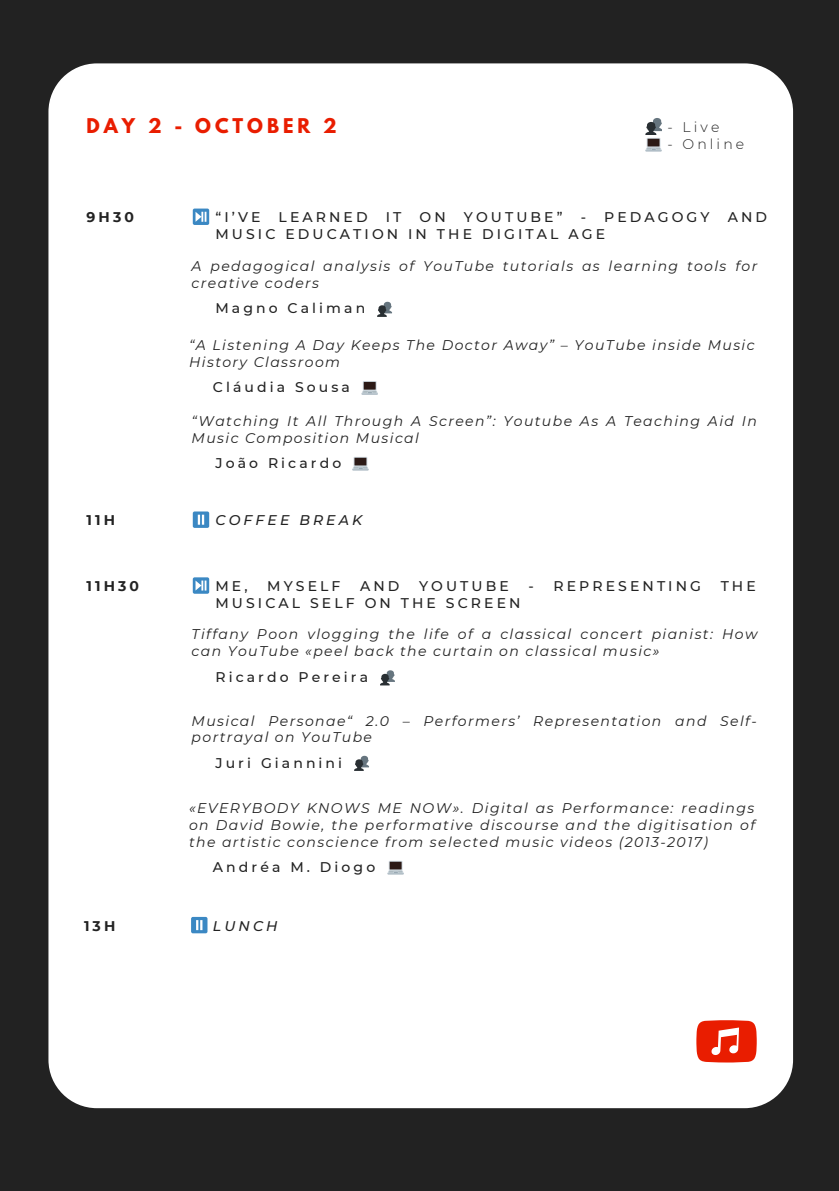
<style>
.page{position:relative;width:839px;height:1191px;background:#fff}
.page>*{position:absolute;margin:0;border:0;box-sizing:border-box;transform-origin:0 0}
.t1{font:700 18px "League Spartan";letter-spacing:.22em;color:#e91d00}
.t2{font:italic 14px/17px "Montserrat";letter-spacing:.1em;color:#222}
.t3{font:500 14px "Montserrat";letter-spacing:.22em;color:#222}
.t4{font:italic 500 14px "Montserrat";letter-spacing:.22em;color:#222}
.t5{font:700 14px "Montserrat";letter-spacing:.22em;color:#222}
.t6{font:300 14px "Montserrat";letter-spacing:.22em;color:#222}
</style>
<div class="page">
<div style="left:0;top:0;width:838px;height:1191px;background:#222"></div>
<div style="left:48px;top:63px;width:745px;height:1045px;background:#fff;border-radius:48px"></div>
<svg style="left:696px;top:1020px;width:60px;height:43px;background:#ed472f"></svg>
<div style="left:191px;top:917px;width:16px;height:16px;background:#3b88c3;border-radius:2px"></div>
<svg style="left:196px;top:920px;width:6px;height:10px"></svg>
<svg style="left:193px;top:511px;width:16px;height:17px"></svg>
<svg style="left:198px;top:515px;width:6px;height:10px"></svg>
<svg style="left:193px;top:209px;width:16px;height:16px"></svg>
<svg style="left:195px;top:212px;width:11px;height:10px"></svg>
<svg style="left:193px;top:577px;width:16px;height:17px"></svg>
<svg style="left:195px;top:581px;width:11px;height:10px"></svg>
<svg style="left:377px;top:302px;width:15px;height:15px"></svg>
<svg style="left:380px;top:670px;width:15px;height:15px"></svg>
<svg style="left:354px;top:756px;width:15px;height:15px"></svg>
<svg style="left:361px;top:381px;width:17px;height:14px"></svg>
<svg style="left:352px;top:457px;width:17px;height:14px"></svg>
<svg style="left:387px;top:861px;width:17px;height:14px"></svg>
<svg style="left:645px;top:118px;width:16px;height:34px"></svg>
<p class="t1" style="left:87px;top:117px;width:252px">DAY 2 - OCTOBER 2</p>
<p class="t6" style="left:667px;top:118px;width:53px">- Live</p>
<p class="t6" style="left:667px;top:135px;width:78px">- Online</p>
<p class="t5" style="left:87px;top:209px;width:49px">9H30</p>
<p class="t3" style="left:215px;top:209px;width:47px">“I’VE</p>
<p class="t3" style="left:278px;top:209px;width:90px">LEARNED</p>
<p class="t3" style="left:386px;top:209px;width:17px">IT</p>
<p class="t3" style="left:419px;top:209px;width:28px">ON</p>
<p class="t3" style="left:464px;top:209px;width:100px">YOUTUBE”</p>
<p class="t3" style="left:580px;top:209px;width:130px">- PEDAGOGY</p>
<p class="t3" style="left:727px;top:209px;width:41px">AND</p>
<p class="t3" style="left:215px;top:226px;width:391px">MUSIC EDUCATION IN THE DIGITAL AGE</p>
<p class="t2" style="left:192px;top:257px;width:567px">A pedagogical analysis of YouTube tutorials as learning tools for creative coders</p>
<p class="t3" style="left:215px;top:299px;width:151px">Magno Caliman</p>
<p class="t2" style="left:189px;top:336px;width:567px">“A Listening A Day Keeps The Doctor Away” – YouTube inside Music<br>History Classroom</p>
<p class="t3" style="left:213px;top:378px;width:138px">Cláudia Sousa</p>
<p class="t2" style="left:192px;top:413px;width:566px">“Watching It All Through A Screen”: Youtube As A Teaching Aid In<br>Music Composition Musical</p>
<p class="t3" style="left:215px;top:455px;width:127px">João Ricardo</p>
<p class="t5" style="left:87px;top:512px;width:30px">11H</p>
<p class="t4" style="left:215px;top:512px;width:148px">COFFEE BREAK</p>
<p class="t5" style="left:87px;top:577px;width:54px">11H30</p>
<p class="t3" style="left:215px;top:577px;width:34px">ME,</p>
<p class="t3" style="left:267px;top:577px;width:75px">MYSELF</p>
<p class="t3" style="left:360px;top:577px;width:41px">AND</p>
<p class="t3" style="left:419px;top:577px;width:91px">YOUTUBE</p>
<p class="t3" style="left:528px;top:577px;width:174px">- REPRESENTING</p>
<p class="t3" style="left:720px;top:577px;width:37px">THE</p>
<p class="t3" style="left:215px;top:594px;width:306px">MUSICAL SELF ON THE SCREEN</p>
<p class="t2" style="left:192px;top:626px;width:567px">Tiffany Poon vlogging the life of a classical concert pianist: How can YouTube «peel back the curtain on classical music»</p>
<p class="t3" style="left:215px;top:668px;width:154px">Ricardo Pereira</p>
<p class="t2" style="left:192px;top:712px;width:566px">Musical Personae“ 2.0 – Performers’ Representation and Self&shy;portrayal on YouTube</p>
<p class="t3" style="left:215px;top:754px;width:128px">Juri Giannini</p>
<p class="t2" style="left:189px;top:799px;width:567px;text-align:justify">«EVERYBODY KNOWS ME NOW». Digital as Performance: readings on David Bowie, the performative discourse and the digitisation of the artistic conscience from selected music videos (2013-2017)</p>
<p class="t3" style="left:213px;top:858px;width:164px">Andréa M. Diogo</p>
<p class="t5" style="left:84px;top:917px;width:33px">13H</p>
<p class="t4" style="left:213px;top:917px;width:66px">LUNCH</p>
</div>
